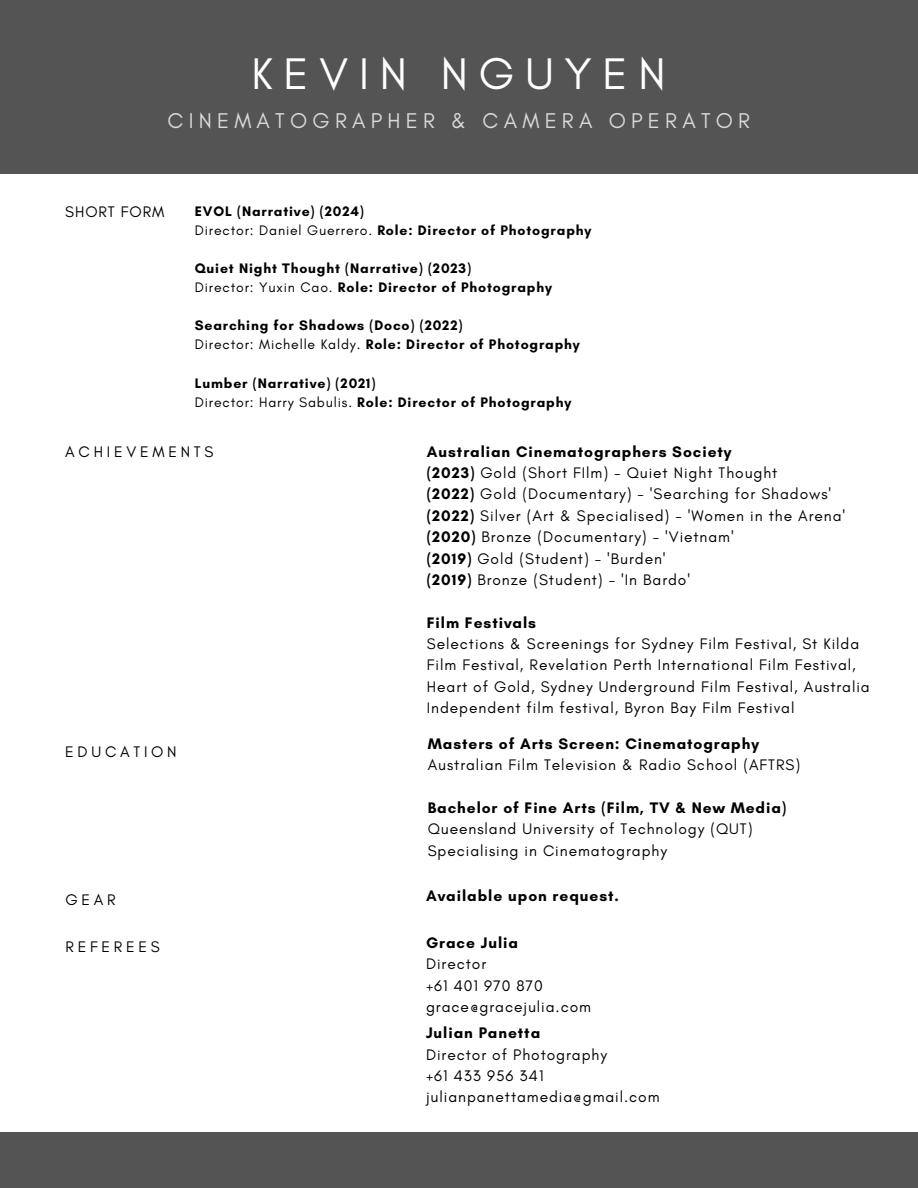
<style>
.page{position:relative;width:918px;height:1188px;background:#fff}
.page>*{position:absolute;margin:0;border:0;box-sizing:border-box;transform-origin:0 0}
.t1{font:45.15px "Glacial Indifference";letter-spacing:.24em;color:#fff}
.t2{font:21.75px "Glacial Indifference";letter-spacing:.24em;color:#d9d9d9}
.t3{font:15.6px/21.3px "Glacial Indifference";letter-spacing:.06em;color:#000}
.t4{font:700 15.6px "Glacial Indifference";letter-spacing:.06em;color:#000}
.t5{font:15.6px "Glacial Indifference";letter-spacing:.24em;color:#000}
.t6{font:700 14.1px "Glacial Indifference";letter-spacing:.06em;color:#000}
.s1{font-weight:400}
.s2{font-weight:700}
</style>
<div class="page">
<div style="left:0;top:0;width:918px;height:173px;background:#545454"></div>
<div style="left:0;top:1132px;width:918px;height:56px;background:#545454"></div>
<p class="t1" style="left:251px;top:46px;width:416px">KEVIN NGUYEN</p>
<h1 class="t2" style="left:168px;top:107px;width:584px">CINEMATOGRAPHER &amp; CAMERA OPERATOR</h1>
<h2 class="t3" style="left:65px;top:200px;width:101px">SHORT FORM</h2>
<h3 class="t6" style="left:195px;top:202px;width:171px">EVOL (Narrative) (2024)</h3>
<p class="t6" style="left:195px;top:221px;width:398px"><span class="s1">Director: Daniel Guerrero.</span> Role: Director of Photography</p>
<p class="t6" style="left:195px;top:260px;width:278px">Quiet Night Thought (Narrative) (2023)</p>
<p class="t6" style="left:195px;top:279px;width:359px"><span class="s1">Director: Yuxin Cao.</span> Role: Director of Photography</p>
<p class="t6" style="left:195px;top:317px;width:269px">Searching for Shadows (Doco) (2022)</p>
<p class="t6" style="left:195px;top:336px;width:387px"><span class="s1">Director: Michelle Kaldy.</span> Role: Director of Photography</p>
<p class="t6" style="left:195px;top:374px;width:182px">Lumber (Narrative) (2021)</p>
<p class="t6" style="left:195px;top:393px;width:378px"><span class="s1">Director: Harry Sabulis.</span> Role: Director of Photography</p>
<h4 class="t5" style="left:65px;top:442px;width:150px">ACHIEVEMENTS</h4>
<p class="t4" style="left:427px;top:442px;width:306px">Australian Cinematographers Society</p>
<p class="t3" style="left:427px;top:462px;width:352px"><span class="s2">(2023)</span> Gold (Short FIlm) - Quiet Night Thought</p>
<p class="t3" style="left:427px;top:483px;width:406px"><span class="s2">(2022)</span> Gold (Documentary) - 'Searching for Shadows'</p>
<p class="t3" style="left:427px;top:505px;width:420px"><span class="s2">(2022)</span> Silver (Art &amp; Specialised) - 'Women in the Arena'</p>
<p class="t3" style="left:427px;top:526px;width:308px"><span class="s2">(2020)</span> Bronze (Documentary) - 'Vietnam'</p>
<p class="t3" style="left:427px;top:547px;width:240px"><span class="s2">(2019)</span> Gold (Student) - 'Burden'</p>
<p class="t3" style="left:427px;top:569px;width:265px"><span class="s2">(2019)</span> Bronze (Student) - 'In Bardo'</p>
<p class="t4" style="left:427px;top:613px;width:111px">Film Festivals</p>
<p class="t3" style="left:427px;top:633px;width:444px">Selections &amp; Screenings for Sydney Film Festival, St Kilda Film Festival, Revelation Perth International Film Festival, Heart of Gold, Sydney Underground Film Festival, Australia Independent film festival, Byron Bay Film Festival</p>
<h3 class="t5" style="left:65px;top:742px;width:113px">EDUCATION</h3>
<h3 class="t4" style="left:428px;top:734px;width:333px">Masters of Arts Screen: Cinematography</h3>
<h3 class="t3" style="left:428px;top:754px;width:374px">Australian Film Television &amp; Radio School (AFTRS)</h3>
<p class="t4" style="left:428px;top:798px;width:360px">Bachelor of Fine Arts (Film, TV &amp; New Media)</p>
<p class="t3" style="left:428px;top:818px;width:326px">Queensland University of Technology (QUT)</p>
<p class="t3" style="left:428px;top:840px;width:241px">Specialising in Cinematography</p>
<p class="t3" style="left:65px;top:889px;width:52px">GEAR</p>
<p class="t4" style="left:426px;top:886px;width:194px">Available upon request.</p>
<p class="t5" style="left:65px;top:937px;width:96px">REFEREES</p>
<h3 class="t4" style="left:426px;top:933px;width:94px">Grace Julia</h3>
<p class="t3" style="left:426px;top:953px;width:62px">Director</p>
<p class="t3" style="left:426px;top:975px;width:118px">+61 401 970 870</p>
<p class="t3" style="left:426px;top:996px;width:167px">grace@gracejulia.com</p>
<p class="t4" style="left:426px;top:1023px;width:116px">Julian Panetta</p>
<p class="t3" style="left:426px;top:1043px;width:183px">Director of Photography</p>
<p class="t3" style="left:426px;top:1065px;width:119px">+61 433 956 341</p>
<p class="t3" style="left:426px;top:1086px;width:235px">julianpanettamedia@gmail.com</p>
</div>
